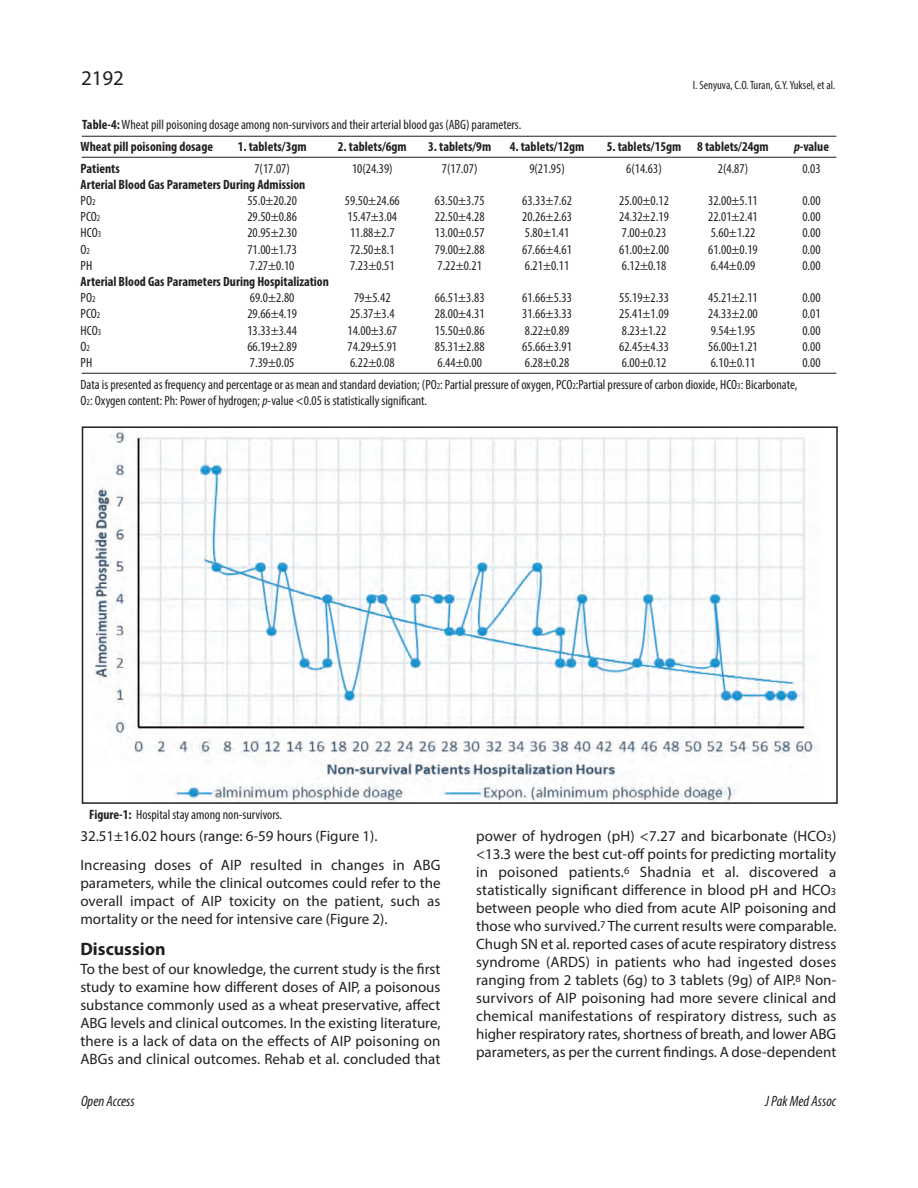
<style>
.page{position:relative;width:918px;height:1188px;background:#fff}
.page>*{position:absolute;margin:0;border:0;box-sizing:border-box;transform-origin:0 0}
.t1{font:21px "Myriad Pro";color:#231f20}
.t2{font:700 18px "Myriad Pro";color:#231f20}
.t3{font:15px/18px "Myriad Pro";color:#231f20;text-align:justify}
.t4{font:italic condensed 15px "Myriad Pro";color:#231f20}
.t5{font:condensed 13.5px/21.6px "Myriad Pro";color:#231f20}
.t6{font:700 condensed 13.5px/16.2px "Myriad Pro";color:#231f20}
.t7{font:condensed 12px "Myriad Pro";color:#231f20}
.s1{font-weight:700}
.s2{font-style:italic}
.s3{font-weight:400}
.s4{font-weight:400;font-size:9px}
.s5{font-size:9px}
.s6{font-size:10.5px}
</style>
<div class="page">
<img style="left:92px;top:430px;width:728px;height:371px">
<div style="left:82px;top:426px;width:756px;height:378px;border:2px solid #231f20"></div>
<hr style="left:82px;top:136px;width:754px;height:1px;background:#231f20">
<hr style="left:82px;top:157px;width:754px;height:1px;background:#231f20">
<hr style="left:82px;top:373px;width:754px;height:1px;background:#231f20">
<h1 class="t1" style="left:81px;top:70px;width:45px">2192</h1>
<p class="t7" style="left:693px;top:81px;width:144px">I. Senyuva, C.O. Turan, G.Y. Yuksel, et al.</p>
<p class="t5" style="left:81px;top:115px;width:442px"><span class="s1">Table-4:</span>Wheat pill poisoning dosage among non-survivors and their arterial blood gas (ABG) parameters.<br><span class="s1">Wheat pill poisoning dosage</span></p>
<p class="t6" style="left:238px;top:140px;width:70px">1. tablets/3gm</p>
<p class="t6" style="left:338px;top:140px;width:70px">2. tablets/6gm</p>
<p class="t6" style="left:428px;top:140px;width:64px">3. tablets/9m</p>
<p class="t6" style="left:510px;top:140px;width:76px">4. tablets/12gm</p>
<p class="t6" style="left:607px;top:140px;width:164px">5. tablets/15gm 8 tablets/24gm</p>
<p class="t6" style="left:794px;top:140px;width:37px"><span class="s2">p</span>-value</p>
<p class="t6" style="left:81px;top:161px;width:41px">Patients</p>
<p class="t5" style="left:254px;top:158px;width:37px">7(17.07)</p>
<p class="t5" style="left:352px;top:158px;width:42px">10(24.39)</p>
<p class="t5" style="left:442px;top:158px;width:37px">7(17.07)</p>
<p class="t5" style="left:529px;top:158px;width:37px">9(21.95)</p>
<p class="t5" style="left:626px;top:158px;width:37px">6(14.63)</p>
<p class="t5" style="left:718px;top:158px;width:32px">2(4.87)</p>
<p class="t5" style="left:802px;top:158px;width:20px">0.03</p>
<p class="t6" style="left:81px;top:177px;width:226px">Arterial Blood Gas Parameters During Admission<br><span class="s3">PO</span><span class="s4">2</span></p>
<p class="t5" style="left:247px;top:191px;width:51px">55.0±20.20</p>
<p class="t5" style="left:345px;top:191px;width:56px">59.50±24.66</p>
<p class="t5" style="left:435px;top:191px;width:51px">63.50±3.75</p>
<p class="t5" style="left:522px;top:191px;width:51px">63.33±7.62</p>
<p class="t5" style="left:619px;top:191px;width:51px">25.00±0.12</p>
<p class="t5" style="left:708px;top:191px;width:51px">32.00±5.11</p>
<p class="t5" style="left:802px;top:191px;width:20px">0.00</p>
<p class="t5" style="left:81px;top:207px;width:21px">PCO<span class="s5">2</span></p>
<p class="t5" style="left:247px;top:207px;width:51px">29.50±0.86</p>
<p class="t5" style="left:348px;top:207px;width:51px">15.47±3.04</p>
<p class="t5" style="left:435px;top:207px;width:51px">22.50±4.28</p>
<p class="t5" style="left:522px;top:207px;width:51px">20.26±2.63</p>
<p class="t5" style="left:619px;top:207px;width:51px">24.32±2.19</p>
<p class="t5" style="left:708px;top:207px;width:51px">22.01±2.41</p>
<p class="t5" style="left:802px;top:207px;width:20px">0.00</p>
<p class="t5" style="left:81px;top:223px;width:22px">HCO<span class="s5">3</span></p>
<p class="t5" style="left:247px;top:223px;width:51px">20.95±2.30</p>
<p class="t5" style="left:350px;top:223px;width:46px">11.88±2.7</p>
<p class="t5" style="left:435px;top:223px;width:51px">13.00±0.57</p>
<p class="t5" style="left:525px;top:223px;width:46px">5.80±1.41</p>
<p class="t5" style="left:622px;top:223px;width:46px">7.00±0.23</p>
<p class="t5" style="left:711px;top:223px;width:46px">5.60±1.22</p>
<p class="t5" style="left:802px;top:223px;width:20px">0.00</p>
<p class="t5" style="left:81px;top:239px;width:11px">O<span class="s5">2</span></p>
<p class="t5" style="left:247px;top:239px;width:51px">71.00±1.73</p>
<p class="t5" style="left:350px;top:239px;width:46px">72.50±8.1</p>
<p class="t5" style="left:435px;top:239px;width:51px">79.00±2.88</p>
<p class="t5" style="left:522px;top:239px;width:51px">67.66±4.61</p>
<p class="t5" style="left:619px;top:239px;width:51px">61.00±2.00</p>
<p class="t5" style="left:708px;top:239px;width:51px">61.00±0.19</p>
<p class="t5" style="left:802px;top:239px;width:20px">0.00</p>
<p class="t5" style="left:81px;top:256px;width:13px">PH</p>
<p class="t5" style="left:250px;top:256px;width:46px">7.27±0.10</p>
<p class="t5" style="left:350px;top:256px;width:46px">7.23±0.51</p>
<p class="t5" style="left:437px;top:256px;width:46px">7.22±0.21</p>
<p class="t5" style="left:525px;top:256px;width:46px">6.21±0.11</p>
<p class="t5" style="left:622px;top:256px;width:46px">6.12±0.18</p>
<p class="t5" style="left:711px;top:256px;width:46px">6.44±0.09</p>
<p class="t5" style="left:802px;top:256px;width:20px">0.00</p>
<p class="t6" style="left:81px;top:275px;width:250px">Arterial Blood Gas Parameters During Hospitalization<br><span class="s3">PO</span><span class="s4">2</span></p>
<p class="t5" style="left:250px;top:288px;width:46px">69.0±2.80</p>
<p class="t5" style="left:354px;top:288px;width:38px">79±5.42</p>
<p class="t5" style="left:435px;top:288px;width:51px">66.51±3.83</p>
<p class="t5" style="left:522px;top:288px;width:51px">61.66±5.33</p>
<p class="t5" style="left:619px;top:288px;width:51px">55.19±2.33</p>
<p class="t5" style="left:708px;top:288px;width:51px">45.21±2.11</p>
<p class="t5" style="left:802px;top:288px;width:20px">0.00</p>
<p class="t5" style="left:81px;top:304px;width:21px">PCO<span class="s5">2</span></p>
<p class="t5" style="left:247px;top:304px;width:51px">29.66±4.19</p>
<p class="t5" style="left:350px;top:304px;width:46px">25.37±3.4</p>
<p class="t5" style="left:435px;top:304px;width:51px">28.00±4.31</p>
<p class="t5" style="left:522px;top:304px;width:51px">31.66±3.33</p>
<p class="t5" style="left:619px;top:304px;width:51px">25.41±1.09</p>
<p class="t5" style="left:708px;top:304px;width:51px">24.33±2.00</p>
<p class="t5" style="left:802px;top:304px;width:20px">0.01</p>
<p class="t5" style="left:81px;top:320px;width:22px">HCO<span class="s5">3</span></p>
<p class="t5" style="left:247px;top:320px;width:51px">13.33±3.44</p>
<p class="t5" style="left:348px;top:320px;width:51px">14.00±3.67</p>
<p class="t5" style="left:435px;top:320px;width:51px">15.50±0.86</p>
<p class="t5" style="left:525px;top:320px;width:46px">8.22±0.89</p>
<p class="t5" style="left:622px;top:320px;width:46px">8.23±1.22</p>
<p class="t5" style="left:711px;top:320px;width:46px">9.54±1.95</p>
<p class="t5" style="left:802px;top:320px;width:20px">0.00</p>
<p class="t5" style="left:81px;top:337px;width:11px">O<span class="s5">2</span></p>
<p class="t5" style="left:247px;top:337px;width:51px">66.19±2.89</p>
<p class="t5" style="left:348px;top:337px;width:51px">74.29±5.91</p>
<p class="t5" style="left:435px;top:337px;width:51px">85.31±2.88</p>
<p class="t5" style="left:522px;top:337px;width:51px">65.66±3.91</p>
<p class="t5" style="left:619px;top:337px;width:51px">62.45±4.33</p>
<p class="t5" style="left:708px;top:337px;width:51px">56.00±1.21</p>
<p class="t5" style="left:802px;top:337px;width:20px">0.00</p>
<p class="t5" style="left:81px;top:353px;width:13px">PH</p>
<p class="t5" style="left:250px;top:353px;width:46px">7.39±0.05</p>
<p class="t5" style="left:350px;top:353px;width:46px">6.22±0.08</p>
<p class="t5" style="left:437px;top:353px;width:46px">6.44±0.00</p>
<p class="t5" style="left:525px;top:353px;width:46px">6.28±0.28</p>
<p class="t5" style="left:622px;top:353px;width:46px">6.00±0.12</p>
<p class="t5" style="left:711px;top:353px;width:46px">6.10±0.11</p>
<p class="t5" style="left:802px;top:353px;width:20px">0.00</p>
<p class="t5" style="left:81px;top:377px;width:718px;line-height:16.2px">Data is presented as frequency and percentage or as mean and standard deviation; (PO<span class="s5">2</span>: Partial pressure of oxygen, PCO<span class="s5">2</span>:Partial pressure of carbon dioxide, HCO<span class="s5">3</span>: Bicarbonate,<br>O<span class="s5">2</span>: Oxygen content: Ph: Power of hydrogen; <span class="s2">p</span>-value &lt;0.05 is statistically significant.</p>
<p class="t5" style="left:89px;top:805px;width:194px"><span class="s1">Figure-1:</span> Hospital stay among non-survivors.</p>
<p class="t3" style="left:80px;top:823px;width:362px;line-height:28.8px">32.51±16.02 hours (range: 6-59 hours (Figure 1).<br>Increasing doses of AIP resulted in changes in ABG</p>
<p class="t3" style="left:80px;top:875px;width:362px">parameters, while the clinical outcomes could refer to the overall impact of AIP toxicity on the patient, such as mortality or the need for intensive care (Figure 2).</p>
<p class="t2" style="left:80px;top:942px;width:87px">Discussion</p>
<p class="t3" style="left:80px;top:961px;width:362px">To the best of our knowledge, the current study is the first study to examine how different doses of AIP, a poisonous substance commonly used as a wheat preservative, affect ABG levels and clinical outcomes. In the existing literature, there is a lack of data on the effects of AIP poisoning on ABGs and clinical outcomes. Rehab et al. concluded that</p>
<p class="t3" style="left:476px;top:828px;width:362px">power of hydrogen (pH) &lt;7.27 and bicarbonate (HCO<span class="s6">3</span>) &lt;13.3 were the best cut-off points for predicting mortality in poisoned patients.<sup>6</sup> Shadnia et al. discovered a statistically significant difference in blood pH and HCO<span class="s6">3 </span>between people who died from acute AlP poisoning and those who survived.<sup>7</sup> The current results were comparable.<br>Chugh SN et al. reported cases of acute respiratory distress syndrome (ARDS) in patients who had ingested doses ranging from 2 tablets (6g) to 3 tablets (9g) of AIP.<sup>8</sup> Non&shy;survivors of AIP poisoning had more severe clinical and chemical manifestations of respiratory distress, such as higher respiratory rates, shortness of breath, and lower ABG parameters, as per the current findings. A dose-dependent</p>
<p class="t4" style="left:81px;top:1095px;width:55px">Open Access</p>
<p class="t4" style="left:765px;top:1095px;width:73px">J Pak Med Assoc</p>
</div>
